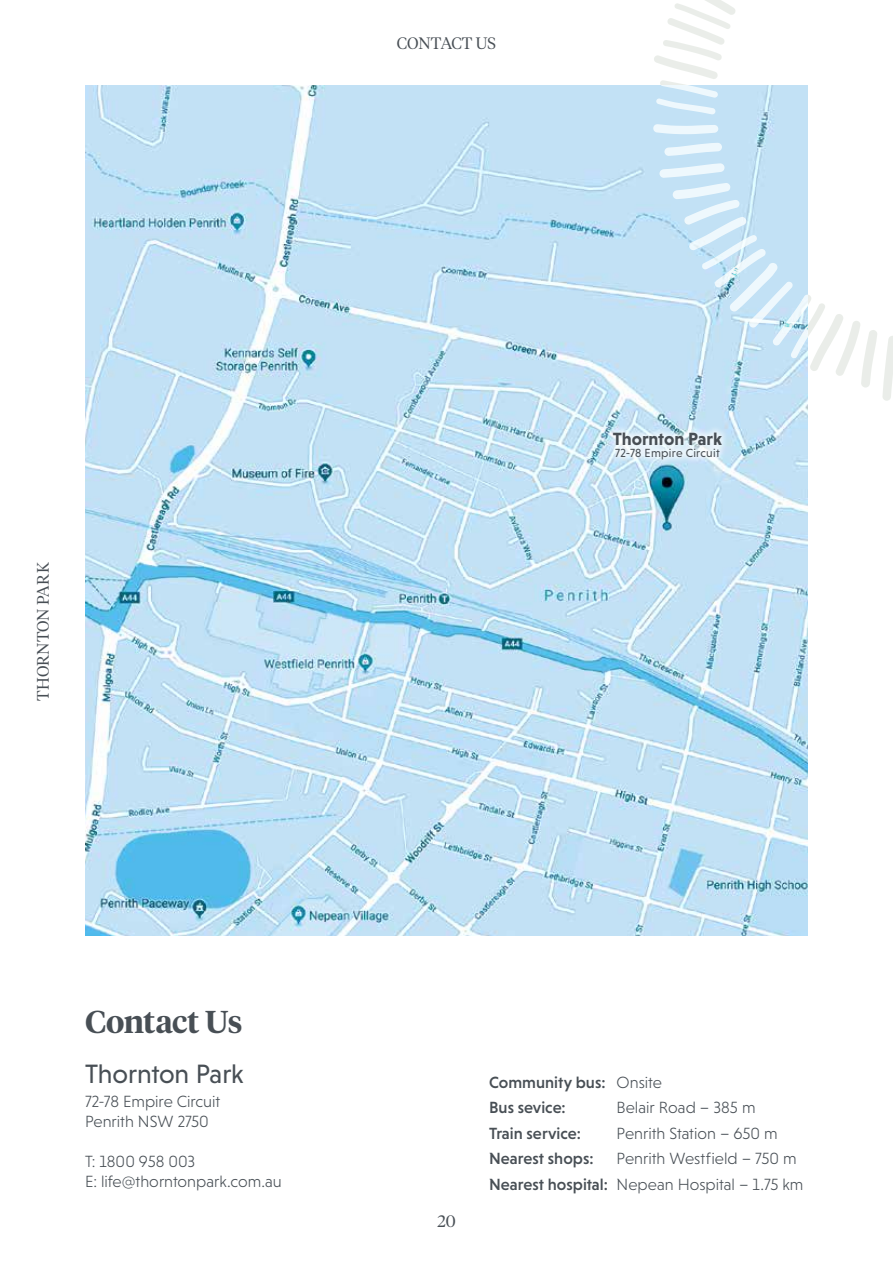
<style>
.page{position:relative;width:893px;height:1263px;background:#fff}
.page>*{position:absolute;margin:0;border:0;box-sizing:border-box;transform-origin:0 0}
.t1{font:600 31.5px "Tiempos Headline";letter-spacing:-.015em;color:#484f55}
.t2{font:27px "Niveau Grotesk";letter-spacing:-.005em;color:#484f55}
.t3{font:700 18px "Niveau Grotesk";letter-spacing:-.005em;color:#484f55}
.t4{font:300 16.5px/19.8px "Niveau Grotesk";color:#484f55}
.t5{font:500 16.5px/25.5px "Niveau Grotesk";color:#484f55}
.t6{font:300 16.5px "Tiempos Headline";color:#484f55}
.t7{font:12px "Niveau Grotesk";letter-spacing:.025em;color:#484f55}
.s1{font-weight:300}
.s2{font-weight:500}
</style>
<div class="page">
<img style="left:85px;top:85px;width:723px;height:850px">
<svg style="left:653px;top:0;width:240px;height:407px"></svg>
<div style="left:606px;top:425px;width:123px;height:42px;background:#fff;opacity:.75"></div>
<p class="t6" style="left:397px;top:32px;width:101px">CONTACT US</p>
<p class="t6" style="left:32px;top:701px;width:140px;rotate:-90deg">THORNTON PARK</p>
<h1 class="t1" style="left:85px;top:1000px;width:159px">Contact Us</h1>
<h2 class="t2" style="left:85px;top:1059px;width:160px">Thornton Park</h2>
<p class="t4" style="left:85px;top:1092px;width:137px">72-78 Empire Circuit<br>Penrith NSW 2750</p>
<p class="t4" style="left:85px;top:1151px;width:198px">T: 1800 958 003<br>E: life@thorntonpark.com.au</p>
<p class="t3" style="left:613px;top:428px;width:111px">Thornton Park</p>
<p class="t7" style="left:615px;top:446px;width:106px">72-78 Empire Circuit</p>
<p class="t6" style="left:437px;top:1210px;width:20px">20</p>
<p class="t5" style="left:489px;top:1069px;width:174px">Community bus: <span class="s1">Onsite<br></span>Bus sevice:</p>
<p class="t4" style="left:617px;top:1098px;width:141px">Belair Road – 385 m</p>
<p class="t5" style="left:489px;top:1120px;width:93px">Train service:</p>
<p class="t4" style="left:617px;top:1123px;width:163px">Penrith Station – 650 m</p>
<p class="t5" style="left:489px;top:1146px;width:106px">Nearest shops:</p>
<p class="t4" style="left:489px;top:1146px;width:316px;line-height:25.5px;text-indent:128px">Penrith Westfield – 750 m<br><span class="s2">Nearest hospital:</span> Nepean Hospital – 1.75 km</p>
</div>
